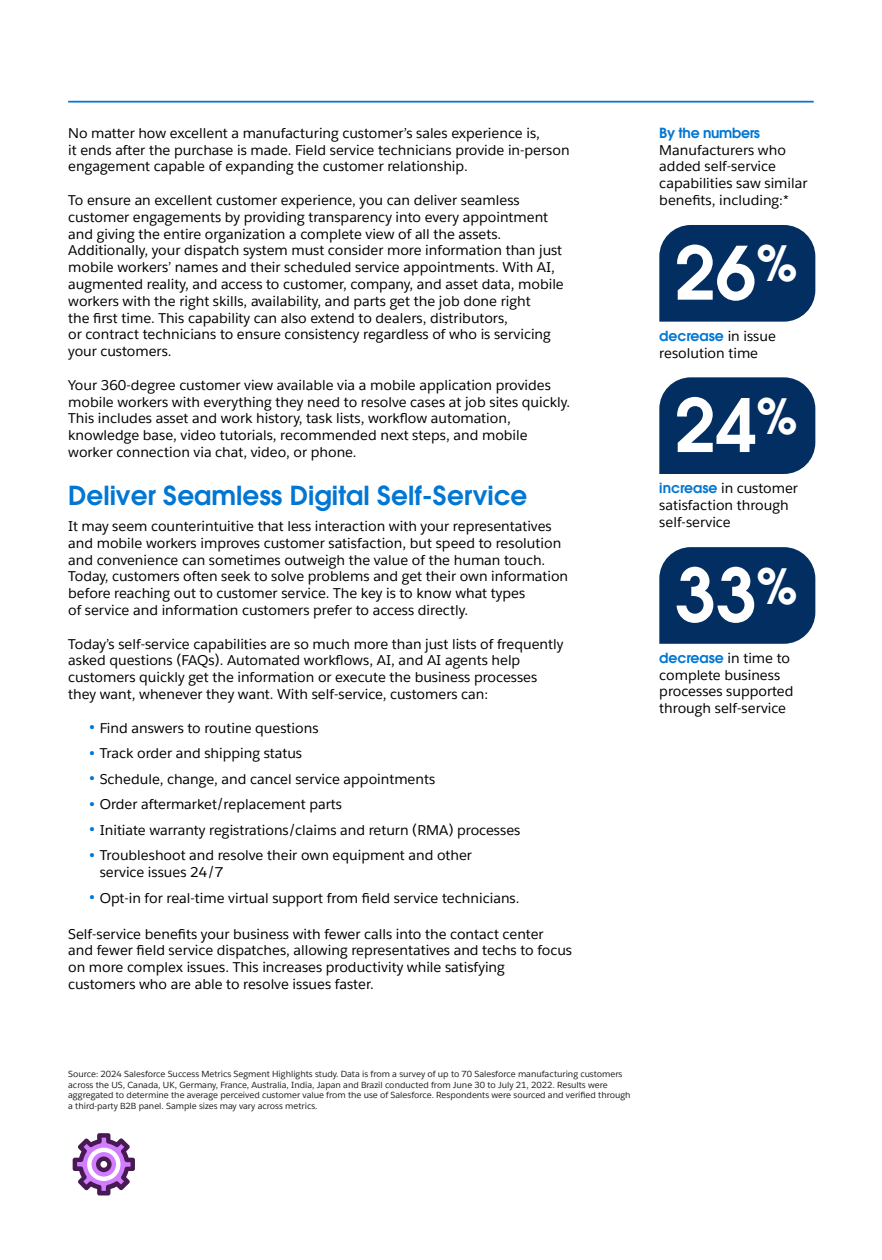
<style>
.page{position:relative;width:882px;height:1260px;background:#fff}
.page>*{position:absolute;margin:0;border:0;box-sizing:border-box;transform-origin:0 0}
.t1{font:72.98px "Avant Garde For Salesforce Dm";color:#fff}
.t2{font:26.25px "Avant Garde For Salesforce Dm";color:#0176d3}
.t3{font:14px/16.8px "Salesforce Sans";color:#000}
.t4{font:14px "Avant Garde For Salesforce Dm";color:#0176d3}
.t5{font:14px "Avant Garde For Salesforce Dm";letter-spacing:-.02em;color:#0176d3}
.t6{font:8.75px/10.5px "Salesforce Sans";color:#231f20}
.s1{font-size:21px;color:#0176d3}
.s2{font-family:"Salesforce Sans";color:#000}
.s3{font-family:"Avant Garde For Salesforce Dm";color:#0176d3}
</style>
<div class="page">
<hr style="left:68px;top:101px;width:746px;height:2px;background:#0075d4">
<svg style="left:73px;top:1133px;width:62px;height:63px"></svg>
<svg style="left:87px;top:1148px;width:34px;height:33px"></svg>
<div style="left:92px;top:1152px;width:24px;height:25px;background:#d17dfe;border-radius:50%"></div>
<div style="left:96px;top:1157px;width:16px;height:15px;background:#481a54;border-radius:50%"></div>
<div style="left:100px;top:1161px;width:7px;height:7px;background:#fff;border-radius:50%"></div>
<div style="left:659px;top:377px;width:156px;height:97px;background:#032e61"></div>
<svg style="left:659px;top:547px;width:156px;height:97px;background:#0f3868"></svg>
<div style="left:659px;top:225px;width:156px;height:97px;background:#032e61"></div>
<p class="t3" style="left:68px;top:124px;width:503px">No matter how excellent a manufacturing customer’s sales experience is,<br>it ends after the purchase is made. Field service technicians provide in-person engagement capable of expanding the customer relationship.</p>
<p class="t3" style="left:68px;top:192px;width:497px">To ensure an excellent customer experience, you can deliver seamless customer engagements by providing transparency into every appointment and giving the entire organization a complete view of all the assets.<br>Additionally, your dispatch system must consider more information than just mobile workers’ names and their scheduled service appointments. With AI, augmented reality, and access to customer, company, and asset data, mobile workers with the right skills, availability, and parts get the job done right<br>the first time. This capability can also extend to dealers, distributors,<br>or contract technicians to ensure consistency regardless of who is servicing your customers.</p>
<p class="t3" style="left:68px;top:376px;width:503px">Your 360-degree customer view available via a mobile application provides mobile workers with everything they need to resolve cases at job sites quickly.<br>This includes asset and work history, task lists, workflow automation, knowledge base, video tutorials, recommended next steps, and mobile worker connection via chat, video, or phone.</p>
<h2 class="t2" style="left:68px;top:479px;width:461px">Deliver Seamless Digital Self-Service</h2>
<p class="t3" style="left:68px;top:518px;width:501px">It may seem counterintuitive that less interaction with your representatives and mobile workers improves customer satisfaction, but speed to resolution and convenience can sometimes outweigh the value of the human touch.<br>Today, customers often seek to solve problems and get their own information before reaching out to customer service. The key is to know what types<br>of service and information customers prefer to access directly.</p>
<p class="t3" style="left:68px;top:635px;width:497px">Today’s self-service capabilities are so much more than just lists of frequently asked questions (FAQs). Automated workflows, AI, and AI agents help customers quickly get the information or execute the business processes they want, whenever they want. With self-service, customers can:</p>
<p class="t3" style="left:88px;top:719px;width:232px"><span class="s1">•</span> Find answers to routine questions</p>
<p class="t3" style="left:88px;top:745px;width:215px"><span class="s1">•</span> Track order and shipping status</p>
<p class="t3" style="left:88px;top:770px;width:348px"><span class="s1">•</span> Schedule, change, and cancel service appointments</p>
<p class="t3" style="left:88px;top:796px;width:255px"><span class="s1">•</span> Order aftermarket/replacement parts</p>
<p class="t3" style="left:88px;top:821px;width:433px"><span class="s1">•</span> Initiate warranty registrations/claims and return (RMA) processes</p>
<p class="t3" style="left:100px;top:847px;width:374px;text-indent:-11px"><span class="s1">•</span> Troubleshoot and resolve their own equipment and other service issues 24/7</p>
<p class="t3" style="left:88px;top:889px;width:433px"><span class="s1">•</span> Opt-in for real-time virtual support from field service technicians.</p>
<p class="t3" style="left:68px;top:925px;width:505px">Self-service benefits your business with fewer calls into the contact center and fewer field service dispatches, allowing representatives and techs to focus on more complex issues. This increases productivity while satisfying customers who are able to resolve issues faster.</p>
<p class="t5" style="left:659px;top:124px;width:102px">By the numbers</p>
<p class="t3" style="left:659px;top:141px;width:150px">Manufacturers who added self-service capabilities saw similar benefits, including:*</p>
<h1 class="t1" style="left:674px;top:225px;width:125px">26<sup>%</sup></h1>
<p class="t4" style="left:659px;top:327px;width:118px">decrease <span class="s2">in issue</span></p>
<p class="t3" style="left:659px;top:344px;width:100px">resolution time</p>
<h1 class="t1" style="left:674px;top:378px;width:125px">24<sup>%</sup></h1>
<p class="t3" style="left:659px;top:480px;width:140px"><span class="s3">increase</span> in customer satisfaction through self-service</p>
<h1 class="t1" style="left:674px;top:547px;width:125px">33<sup>%</sup></h1>
<p class="t4" style="left:659px;top:648px;width:132px">decrease <span class="s2">in time to</span></p>
<p class="t3" style="left:659px;top:666px;width:136px">complete business processes supported through self-service</p>
<p class="t6" style="left:68px;top:1069px;width:564px">Source: 2024 Salesforce Success Metrics Segment Highlights study. Data is from a survey of up to 70 Salesforce manufacturing customers across the US, Canada, UK, Germany, France, Australia, India, Japan and Brazil conducted from June 30 to July 21, 2022. Results were aggregated to determine the average perceived customer value from the use of Salesforce. Respondents were sourced and verified through a third-party B2B panel. Sample sizes may vary across metrics.</p>
</div>
